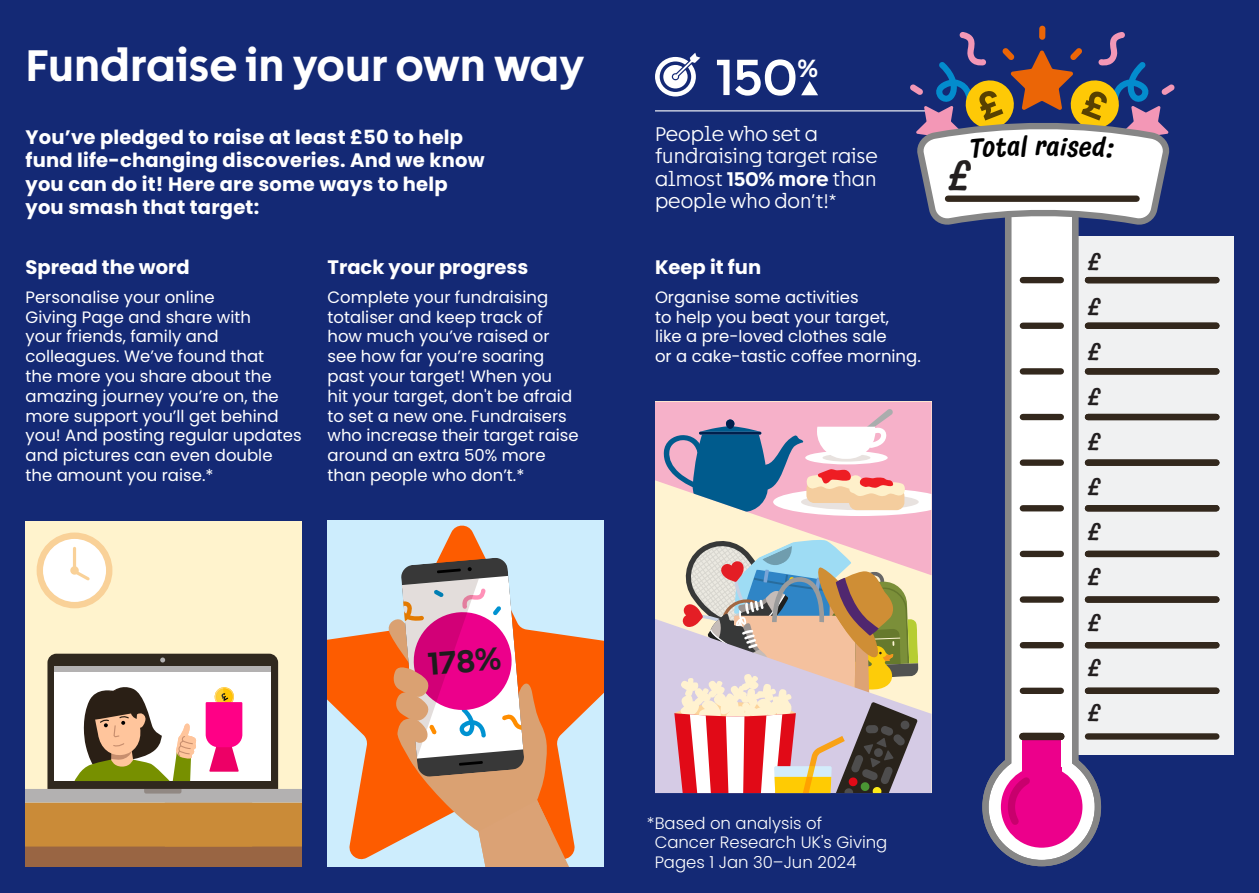
<style>
.page{position:relative;width:1259px;height:893px;background:#142975}
.page>*{position:absolute;margin:0;border:0;box-sizing:border-box;transform-origin:0 0}
.Quotes_13pt_navy{font:500 49.95px "Progress";color:#fff}
.Section_head_main__H2{font:600 43.5px "Progress";color:#fff}
.Section_head_main__H2-2{font:41.1px "Race Marker Display";color:#231f20}
.t1{font:600 31.2px "Progress";color:#202020}
.t2{font:28.95px "Race Marker Display";color:#000}
.Section_head_main__H2-3{font:23.7px "Race Marker Display";color:#231f20}
.Sub-lines__P__black{font:700 19.5px/23.4px "Poppins";letter-spacing:.01em;color:#fff}
.Quotes_13pt_navy-2{font:300 19.5px/22.5px "Progress";color:#fff}
.Body_black_poppins__p{font:700 19.5px "Poppins";color:#fff}
.Body_black_poppins__p-2{font:16.5px/19.8px "Poppins";color:#fff}
.Body_black_poppins__p-3{font:300 16.5px/19.8px "Poppins";color:#fff}
.s1{font-weight:600}
</style>
<div class="page">
<div style="left:26px;top:521px;width:276px;height:346px;background:#fff3cd"></div>
<div style="left:26px;top:821px;width:276px;height:46px;background:#996543"></div>
<svg style="left:40px;top:536px;width:69px;height:69px;background:#fef8f1"></svg>
<div style="left:37px;top:532px;width:75px;height:76px;border:6px solid #f9d198;border-radius:50%"></div>
<svg style="left:71px;top:545px;width:21px;height:38px"></svg>
<svg style="left:26px;top:654px;width:276px;height:192px;background:#c3a58a"></svg>
<svg style="left:327px;top:523px;width:277px;height:339px;background:#ddbaa5"></svg>
<svg style="left:386px;top:557px;width:218px;height:310px;background:#d8998f"></svg>
<svg style="left:655px;top:402px;width:276px;height:173px;background:#f9cbcc"></svg>
<svg style="left:663px;top:409px;width:268px;height:107px;background:#c0acbd"></svg>
<svg style="left:655px;top:619px;width:276px;height:174px;background:#ded4e0"></svg>
<svg style="left:674px;top:538px;width:244px;height:255px;background:#c5a99d"></svg>
<svg style="left:655px;top:53px;width:45px;height:43px"></svg>
<svg style="left:801px;top:81px;width:17px;height:14px"></svg>
<hr style="left:655px;top:110px;width:276px;height:1px;background:#fff">
<div style="left:1035px;top:236px;width:198px;height:519px;background:#f0f1f2"></div>
<div style="left:1088px;top:277px;width:128px;height:6px;background:#33281d"></div>
<div style="left:1088px;top:323px;width:128px;height:6px;background:#33281d"></div>
<div style="left:1088px;top:368px;width:128px;height:7px;background:#33281d"></div>
<div style="left:1088px;top:414px;width:128px;height:6px;background:#33281d"></div>
<div style="left:1088px;top:459px;width:128px;height:7px;background:#33281d"></div>
<div style="left:1088px;top:505px;width:128px;height:6px;background:#33281d"></div>
<div style="left:1088px;top:551px;width:128px;height:6px;background:#33281d"></div>
<div style="left:1088px;top:596px;width:128px;height:7px;background:#33281d"></div>
<div style="left:1088px;top:642px;width:128px;height:6px;background:#33281d"></div>
<div style="left:1088px;top:688px;width:128px;height:6px;background:#33281d"></div>
<div style="left:1088px;top:733px;width:128px;height:7px;background:#33281d"></div>
<svg style="left:982px;top:230px;width:122px;height:637px"></svg>
<svg style="left:1008px;top:777px;width:22px;height:48px"></svg>
<div style="left:1023px;top:277px;width:37px;height:6px;background:#33281d"></div>
<div style="left:1023px;top:323px;width:37px;height:6px;background:#33281d"></div>
<div style="left:1023px;top:368px;width:37px;height:7px;background:#33281d"></div>
<div style="left:1023px;top:414px;width:37px;height:6px;background:#33281d"></div>
<div style="left:1023px;top:459px;width:37px;height:7px;background:#33281d"></div>
<div style="left:1023px;top:505px;width:37px;height:6px;background:#33281d"></div>
<div style="left:1023px;top:551px;width:37px;height:6px;background:#33281d"></div>
<div style="left:1023px;top:596px;width:37px;height:7px;background:#33281d"></div>
<div style="left:1023px;top:642px;width:37px;height:6px;background:#33281d"></div>
<div style="left:1023px;top:688px;width:37px;height:6px;background:#33281d"></div>
<div style="left:1023px;top:733px;width:37px;height:7px;background:#33281d"></div>
<svg style="left:909px;top:26px;width:266px;height:204px"></svg>
<h2 class="Section_head_main__H2" style="left:26px;top:30px;width:560px">Fundraise in your own way</h2>
<p class="Sub-lines__P__black" style="left:26px;top:125px;width:460px">You’ve pledged to raise at least £50 to help fund life-changing discoveries. And we know you can do it! Here are some ways to help you smash that target:</p>
<p class="Body_black_poppins__p" style="left:26px;top:256px;width:166px">Spread the word</p>
<p class="Body_black_poppins__p-2" style="left:26px;top:287px;width:278px">Personalise your online<br>Giving Page and share with<br>your friends, family and colleagues. We’ve found that<br>the more you share about the amazing journey you’re on, the more support you’ll get behind you! And posting regular updates and pictures can even double the amount you raise.*</p>
<p class="Body_black_poppins__p" style="left:327px;top:256px;width:202px">Track your progress</p>
<p class="Body_black_poppins__p-2" style="left:327px;top:287px;width:253px">Complete your fundraising totaliser and keep track of how much you’ve raised or see how far you’re soaring past your target! When you<br>hit your target, don't be afraid to set a new one. Fundraisers who increase their target raise around an extra 50% more than people who don’t.*</p>
<p class="Quotes_13pt_navy" style="left:716px;top:37px;width:104px">150<sup>%</sup></p>
<p class="Quotes_13pt_navy-2" style="left:655px;top:121px;width:224px">People who set a fundraising target raise almost <span class="s1">150% more</span> than people who don’t!*</p>
<p class="Body_black_poppins__p" style="left:655px;top:256px;width:108px">Keep it fun</p>
<p class="Body_black_poppins__p-2" style="left:655px;top:287px;width:267px">Organise some activities<br>to help you beat your target,<br>like a pre-loved clothes sale<br>or a cake-tastic coffee morning.</p>
<h2 class="Section_head_main__H2-2" style="left:948px;top:157px;width:25px">£</h2>
<h3 class="t1" style="left:426px;top:638px;width:74px;rotate:-4deg">178%</h3>
<p class="Body_black_poppins__p-3" style="left:654px;top:813px;width:234px;text-indent:-8px">*Based on analysis of<br>Cancer Research UK's Giving<br>Pages 1 Jan 30–Jun 2024</p>
<h3 class="t2" style="left:1035px;top:133px;width:13px">r</h3>
<h2 class="Section_head_main__H2-3" style="left:1087px;top:251px;width:15px">£</h2>
<h2 class="Section_head_main__H2-3" style="left:1087px;top:296px;width:15px">£</h2>
<h2 class="Section_head_main__H2-3" style="left:1087px;top:341px;width:15px">£</h2>
<h2 class="Section_head_main__H2-3" style="left:1087px;top:386px;width:15px">£</h2>
<h2 class="Section_head_main__H2-3" style="left:1087px;top:431px;width:15px">£</h2>
<h2 class="Section_head_main__H2-3" style="left:1087px;top:476px;width:15px">£</h2>
<h2 class="Section_head_main__H2-3" style="left:1087px;top:521px;width:15px">£</h2>
<h2 class="Section_head_main__H2-3" style="left:1087px;top:567px;width:15px">£</h2>
<h2 class="Section_head_main__H2-3" style="left:1087px;top:612px;width:15px">£</h2>
<h2 class="Section_head_main__H2-3" style="left:1087px;top:657px;width:15px">£</h2>
<h2 class="Section_head_main__H2-3" style="left:1087px;top:702px;width:15px">£</h2>
</div>
